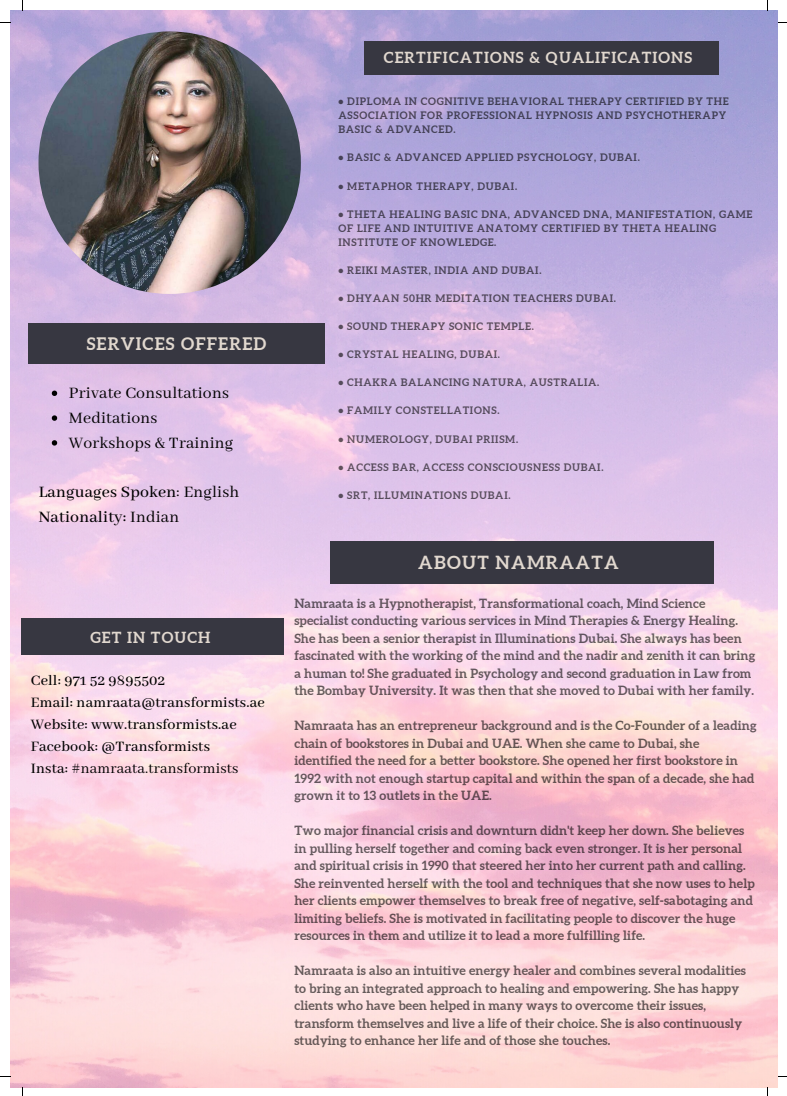
<style>
.page{position:relative;width:787px;height:1096px;background:#fff}
.page>*{position:absolute;margin:0;border:0;box-sizing:border-box;transform-origin:0 0}
.t1{font:700 18px "Aleo";letter-spacing:.07em;color:#e1d8cf}
.t2{font:17.75px/24.8px "Abhaya Libre";letter-spacing:.01em;color:#000}
.t3{font:500 17.75px/24.8px "Abhaya Libre";letter-spacing:.01em;color:#000}
.t4{font:700 17.25px "Aleo";letter-spacing:.07em;color:#e1d8cf}
.t5{font:500 16.12px/22px "Abhaya Libre";letter-spacing:.01em;color:#000}
.t6{font:700 15.25px "Aleo";letter-spacing:.07em;color:#e1d8cf}
.t7{font:700 12.75px/17.5px "Aleo";letter-spacing:.01em;color:#000}
.t8{font:700 10.25px/14px "Aleo";letter-spacing:.07em;color:#000}
.s1{font-weight:400}
</style>
<div class="page">
<img style="left:10px;top:10px;width:768px;height:1076px">
<img style="left:38px;top:31px;width:263px;height:263px;border-radius:50%">
<div style="left:330px;top:541px;width:383px;height:43px;background:#373741"></div>
<div style="left:364px;top:41px;width:355px;height:34px;background:#373741"></div>
<div style="left:28px;top:323px;width:297px;height:41px;background:#373741"></div>
<svg style="left:52px;top:390px;width:5px;height:6px"></svg>
<svg style="left:52px;top:415px;width:5px;height:6px"></svg>
<svg style="left:52px;top:440px;width:5px;height:5px"></svg>
<div style="left:22px;top:618px;width:262px;height:36px;background:#373741"></div>
<h3 class="t4" style="left:87px;top:334px;width:181px">SERVICES OFFERED</h3>
<h2 class="t2" style="left:69px;top:381px;width:166px">Private Consultations<br>Meditations<br>Workshops &amp; Training</h2>
<h2 class="t3" style="left:39px;top:480px;width:202px">Languages Spoken<span class="s1">: English<br></span>Nationality: <span class="s1">Indian</span></h2>
<p class="t6" style="left:91px;top:628px;width:121px">GET IN TOUCH</p>
<p class="t5" style="left:31px;top:670px;width:235px">Cell: 971 52 9895502<br>Email: namraata@transformists.ae<br>Website: www.transformists.ae<br>Facebook: @Transformists<br>Insta: #<span class="s1">namraata.transformists</span></p>
<p class="t6" style="left:384px;top:49px;width:310px">CERTIFICATIONS &amp; QUALIFICATIONS</p>
<p class="t8" style="left:338px;top:94px;width:392px">• DIPLOMA IN COGNITIVE BEHAVIORAL THERAPY CERTIFIED BY THE<br>ASSOCIATION FOR PROFESSIONAL HYPNOSIS AND PSYCHOTHERAPY<br>BASIC &amp; ADVANCED.</p>
<p class="t8" style="left:338px;top:151px;width:303px">• BASIC &amp; ADVANCED APPLIED PSYCHOLOGY, DUBAI.</p>
<p class="t8" style="left:338px;top:179px;width:180px">• METAPHOR THERAPY, DUBAI.</p>
<p class="t8" style="left:338px;top:207px;width:415px">• THETA HEALING BASIC DNA, ADVANCED DNA, MANIFESTATION, GAME<br>OF LIFE AND INTUITIVE ANATOMY CERTIFIED BY THETA HEALING<br>INSTITUTE OF KNOWLEDGE.</p>
<p class="t8" style="left:338px;top:263px;width:204px">• REIKI MASTER, INDIA AND DUBAI.</p>
<p class="t8" style="left:338px;top:291px;width:279px">• DHYAAN 50HR MEDITATION TEACHERS DUBAI.</p>
<p class="t8" style="left:338px;top:319px;width:197px">• SOUND THERAPY SONIC TEMPLE.</p>
<p class="t8" style="left:338px;top:347px;width:163px">• CRYSTAL HEALING, DUBAI.</p>
<p class="t8" style="left:338px;top:375px;width:262px">• CHAKRA BALANCING NATURA, AUSTRALIA.</p>
<p class="t8" style="left:338px;top:403px;width:162px">• FAMILY CONSTELLATIONS.</p>
<p class="t8" style="left:338px;top:432px;width:181px">• NUMEROLOGY, DUBAI PRIISM.</p>
<p class="t8" style="left:338px;top:460px;width:266px">• ACCESS BAR, ACCESS CONSCIOUSNESS DUBAI.</p>
<p class="t8" style="left:338px;top:488px;width:173px">• SRT, ILLUMINATIONS DUBAI.</p>
<h1 class="t1" style="left:418px;top:552px;width:202px">ABOUT NAMRAATA</h1>
<p class="t7" style="left:294px;top:594px;width:462px">Namraata is a Hypnotherapist, Transformational coach, Mind Science specialist conducting various services in Mind Therapies &amp; Energy Healing.<br>She has been a senior therapist in Illuminations Dubai. She always has been fascinated with the working of the mind and the nadir and zenith it can bring a human to! She graduated in Psychology and second graduation in Law from the Bombay University. It was then that she moved to Dubai with her family.</p>
<p class="t7" style="left:294px;top:716px;width:464px">Namraata has an entrepreneur background and is the Co-Founder of a leading chain of bookstores in Dubai and UAE. When she came to Dubai, she identified the need for a better bookstore. She opened her first bookstore in 1992 with not enough startup capital and within the span of a decade, she had grown it to 13 outlets in the UAE.</p>
<p class="t7" style="left:294px;top:821px;width:462px">Two major financial crisis and downturn didn't keep her down. She believes in pulling herself together and coming back even stronger. It is her personal and spiritual crisis in 1990 that steered her into her current path and calling.<br>She reinvented herself with the tool and techniques that she now uses to help her clients empower themselves to break free of negative, self-sabotaging and limiting beliefs. She is motivated in facilitating people to discover the huge resources in them and utilize it to lead a more fulfilling life.</p>
<p class="t7" style="left:294px;top:961px;width:453px">Namraata is also an intuitive energy healer and combines several modalities to bring an integrated approach to healing and empowering. She has happy clients who have been helped in many ways to overcome their issues, transform themselves and live a life of their choice. She is also continuously studying to enhance her life and of those she touches.</p>
</div>
